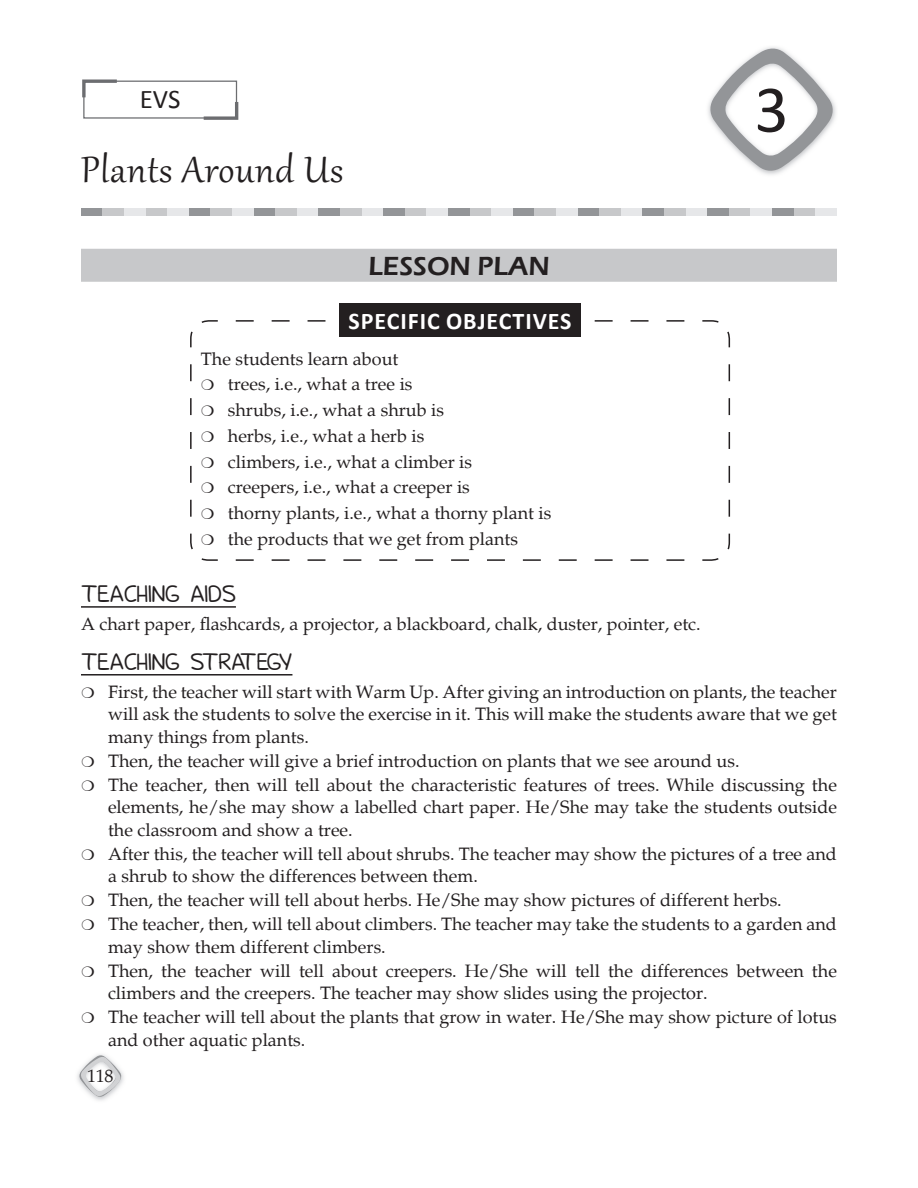
<style>
.page{position:relative;width:918px;height:1188px;background:#fff}
.page>*{position:absolute;margin:0;border:0;box-sizing:border-box;transform-origin:0 0}
.t1{font:67.5px "Calibri";color:#231f20}
.t2{font:45px "Gabriola";letter-spacing:.02em;color:#231f20}
.t3{font:600 27px "Eras ITC";color:#231f20}
.t4{font:27px "Calibri";color:#231f20}
.t5{font:700 24px "Calibri";letter-spacing:.04em;color:#fff}
.t6{font:21px "Donald";color:#231f20}
.t7{font:18px/23.2px "Palatino";color:#231f20}
</style>
<div class="page">
<div style="left:81px;top:208px;width:22px;height:8px;background:#939598"></div>
<div style="left:103px;top:208px;width:21px;height:8px;background:#c7c8ca"></div>
<div style="left:124px;top:208px;width:22px;height:8px;background:#e6e7e9"></div>
<div style="left:146px;top:208px;width:21px;height:8px;background:#c7c8ca"></div>
<div style="left:167px;top:208px;width:22px;height:8px;background:#e6e7e9"></div>
<div style="left:189px;top:208px;width:22px;height:8px;background:#939598"></div>
<div style="left:211px;top:208px;width:21px;height:8px;background:#c7c8ca"></div>
<div style="left:232px;top:208px;width:22px;height:8px;background:#e6e7e9"></div>
<div style="left:254px;top:208px;width:21px;height:8px;background:#939598"></div>
<div style="left:275px;top:208px;width:22px;height:8px;background:#c7c8ca"></div>
<div style="left:297px;top:208px;width:22px;height:8px;background:#e6e7e9"></div>
<div style="left:319px;top:208px;width:21px;height:8px;background:#939598"></div>
<div style="left:340px;top:208px;width:22px;height:8px;background:#c7c8ca"></div>
<div style="left:362px;top:208px;width:21px;height:8px;background:#e6e7e9"></div>
<div style="left:383px;top:208px;width:22px;height:8px;background:#939598"></div>
<div style="left:405px;top:208px;width:22px;height:8px;background:#c7c8ca"></div>
<div style="left:427px;top:208px;width:21px;height:8px;background:#e6e7e9"></div>
<div style="left:448px;top:208px;width:22px;height:8px;background:#939598"></div>
<div style="left:470px;top:208px;width:21px;height:8px;background:#c7c8ca"></div>
<div style="left:491px;top:208px;width:22px;height:8px;background:#e6e7e9"></div>
<div style="left:513px;top:208px;width:22px;height:8px;background:#939598"></div>
<div style="left:535px;top:208px;width:21px;height:8px;background:#c7c8ca"></div>
<div style="left:556px;top:208px;width:22px;height:8px;background:#e6e7e9"></div>
<div style="left:578px;top:208px;width:21px;height:8px;background:#939598"></div>
<div style="left:599px;top:208px;width:22px;height:8px;background:#c7c8ca"></div>
<div style="left:621px;top:208px;width:22px;height:8px;background:#e6e7e9"></div>
<div style="left:643px;top:208px;width:21px;height:8px;background:#939598"></div>
<div style="left:664px;top:208px;width:22px;height:8px;background:#c7c8ca"></div>
<div style="left:686px;top:208px;width:21px;height:8px;background:#e6e7e9"></div>
<div style="left:707px;top:208px;width:22px;height:8px;background:#939598"></div>
<div style="left:729px;top:208px;width:22px;height:8px;background:#c7c8ca"></div>
<div style="left:751px;top:208px;width:21px;height:8px;background:#e6e7e9"></div>
<div style="left:772px;top:208px;width:22px;height:8px;background:#939598"></div>
<div style="left:794px;top:208px;width:21px;height:8px;background:#c7c8ca"></div>
<div style="left:815px;top:208px;width:22px;height:8px;background:#e6e7e9"></div>
<div style="left:83px;top:81px;width:154px;height:38px;border:1px solid #6c6d70"></div>
<img style="left:708px;top:103px;width:128px;height:72px">
<svg style="left:709px;top:47px;width:125px;height:125px"></svg>
<svg style="left:82px;top:79px;width:38px;height:22px"></svg>
<svg style="left:200px;top:99px;width:39px;height:21px"></svg>
<img style="left:77px;top:1054px;width:47px;height:47px">
<svg style="left:79px;top:1055px;width:43px;height:42px"></svg>
<hr style="left:81px;top:606px;width:155px;height:2px;background:#231f20">
<hr style="left:81px;top:674px;width:211px;height:2px;background:#231f20">
<svg style="left:190px;top:319px;width:541px;height:242px"></svg>
<div style="left:340px;top:303px;width:241px;height:34px;background:#231f20"></div>
<div style="left:81px;top:249px;width:756px;height:33px;background:#c7c8ca"></div>
<svg style="left:201px;top:380px;width:13px;height:11px"></svg>
<svg style="left:201px;top:405px;width:13px;height:12px"></svg>
<svg style="left:201px;top:431px;width:13px;height:12px"></svg>
<svg style="left:201px;top:457px;width:13px;height:12px"></svg>
<svg style="left:201px;top:483px;width:13px;height:11px"></svg>
<svg style="left:201px;top:508px;width:13px;height:12px"></svg>
<svg style="left:201px;top:534px;width:13px;height:12px"></svg>
<h3 class="t4" style="left:140px;top:82px;width:42px">EVS</h3>
<h2 class="t2" style="left:81px;top:140px;width:264px">Plants Around Us</h2>
<h3 class="t3" style="left:368px;top:251px;width:183px">LESSON PLAN</h3>
<h3 class="t5" style="left:349px;top:306px;width:225px">SPECIFIC OBJECTIVES</h3>
<p class="t7" style="left:228px;top:346px;width:325px;line-height:25.8px;text-indent:-27px">The students learn about<br>trees, i.e., what a tree is<br>shrubs, i.e., what a shrub is<br>herbs, i.e., what a herb is<br>climbers, i.e., what a climber is<br>creepers, i.e., what a creeper is<br>thorny plants, i.e., what a thorny plant is the products that we get from plants</p>
<h1 class="t1" style="left:754px;top:68px;width:36px">3</h1>
<p class="t6" style="left:81px;top:585px;width:156px">TEACHING AIDS</p>
<p class="t7" style="left:81px;top:612px;width:621px">A chart paper, flashcards, a projector, a blackboard, chalk, duster, pointer, etc.</p>
<p class="t6" style="left:81px;top:653px;width:213px">TEACHING STRATEGY</p>
<p class="t7" style="left:108px;top:680px;width:731px">First, the teacher will start with Warm Up. After giving an introduction on plants, the teacher will ask the students to solve the exercise in it. This will make the students aware that we get many things from plants.<br>Then, the teacher will give a brief introduction on plants that we see around us.<br>The teacher, then will tell about the characteristic features of trees. While discussing the elements, he/she may show a labelled chart paper. He/She may take the students outside the classroom and show a tree.<br>After this, the teacher will tell about shrubs. The teacher may show the pictures of a tree and a shrub to show the differences between them.<br>Then, the teacher will tell about herbs. He/She may show pictures of different herbs.<br>The teacher, then, will tell about climbers. The teacher may take the students to a garden and may show them different climbers.<br>Then, the teacher will tell about creepers. He/She will tell the differences between the climbers and the creepers. The teacher may show slides using the projector.<br>The teacher will tell about the plants that grow in water. He/She may show picture of lotus and other aquatic plants.</p>
<p class="t7" style="left:87px;top:1065px;width:28px">118</p>
</div>
